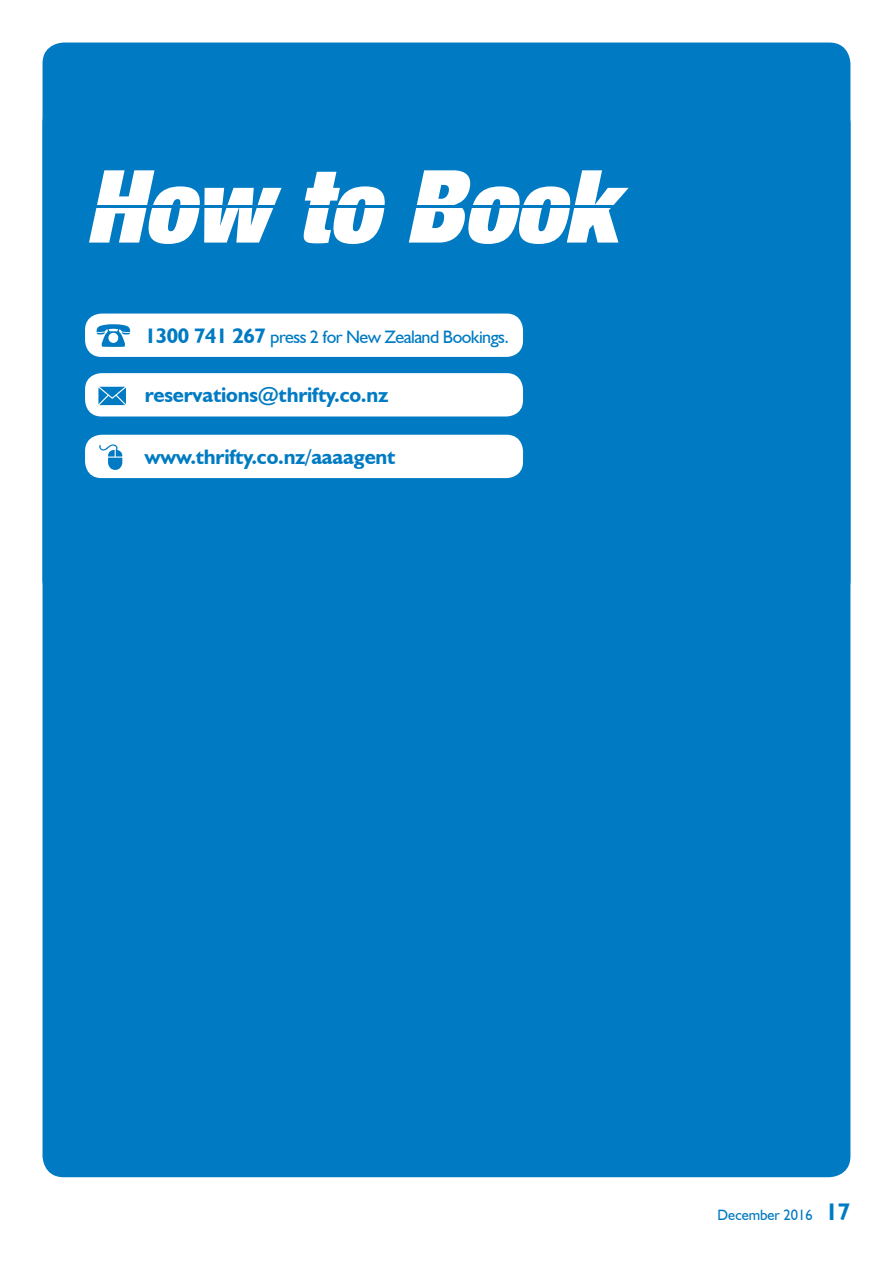
<style>
.page{position:relative;width:893px;height:1263px;background:#fff}
.page>*{position:absolute;margin:0;border:0;box-sizing:border-box;transform-origin:0 0}
.t1{font:italic 900 condensed 101.1px "Helvetica Neue LT Std";color:#fff}
.t2{font:700 21px "Humanist 521 BT";letter-spacing:-.01em;color:#007bc3}
.t3{font:18px "Humanist 521 BT";letter-spacing:-.03em;color:#007bc3}
.t4{font:15px "Humanist 521 BT";color:#0079c1;scale:.96 1}
.s1{font-weight:700;font-size:21px}
.s2{font-weight:700;font-size:24px;color:#007bc3}
</style>
<div class="page">
<div style="left:43px;top:43px;width:807px;height:1134px;background:#007bc3;border-radius:21px"></div>
<img style="left:42px;top:210px;width:1px;height:715px">
<div style="left:85px;top:314px;width:438px;height:43px;background:#fff;border-radius:16px"></div>
<svg style="left:96px;top:324px;width:34px;height:23px"></svg>
<div style="left:85px;top:373px;width:438px;height:43px;background:#fff;border-radius:16px"></div>
<svg style="left:98px;top:387px;width:28px;height:18px"></svg>
<div style="left:85px;top:435px;width:438px;height:43px;background:#fff;border-radius:16px"></div>
<svg style="left:99px;top:444px;width:23px;height:26px"></svg>
<h1 class="t1" style="left:85px;top:142px;width:533px">How to Book</h1>
<p class="t3" style="left:145px;top:326px;width:366px"><span class="s1">1300 741 267</span> press 2 for New Zealand Bookings.</p>
<p class="t2" style="left:145px;top:382px;width:245px">reservations@thrifty.co.nz</p>
<p class="t2" style="left:145px;top:443px;width:252px">www.thrifty.co.nz/aaaagent</p>
<p class="t4" style="left:718px;top:1206px;width:140px">December 2016 <span class="s2">17</span></p>
</div>
